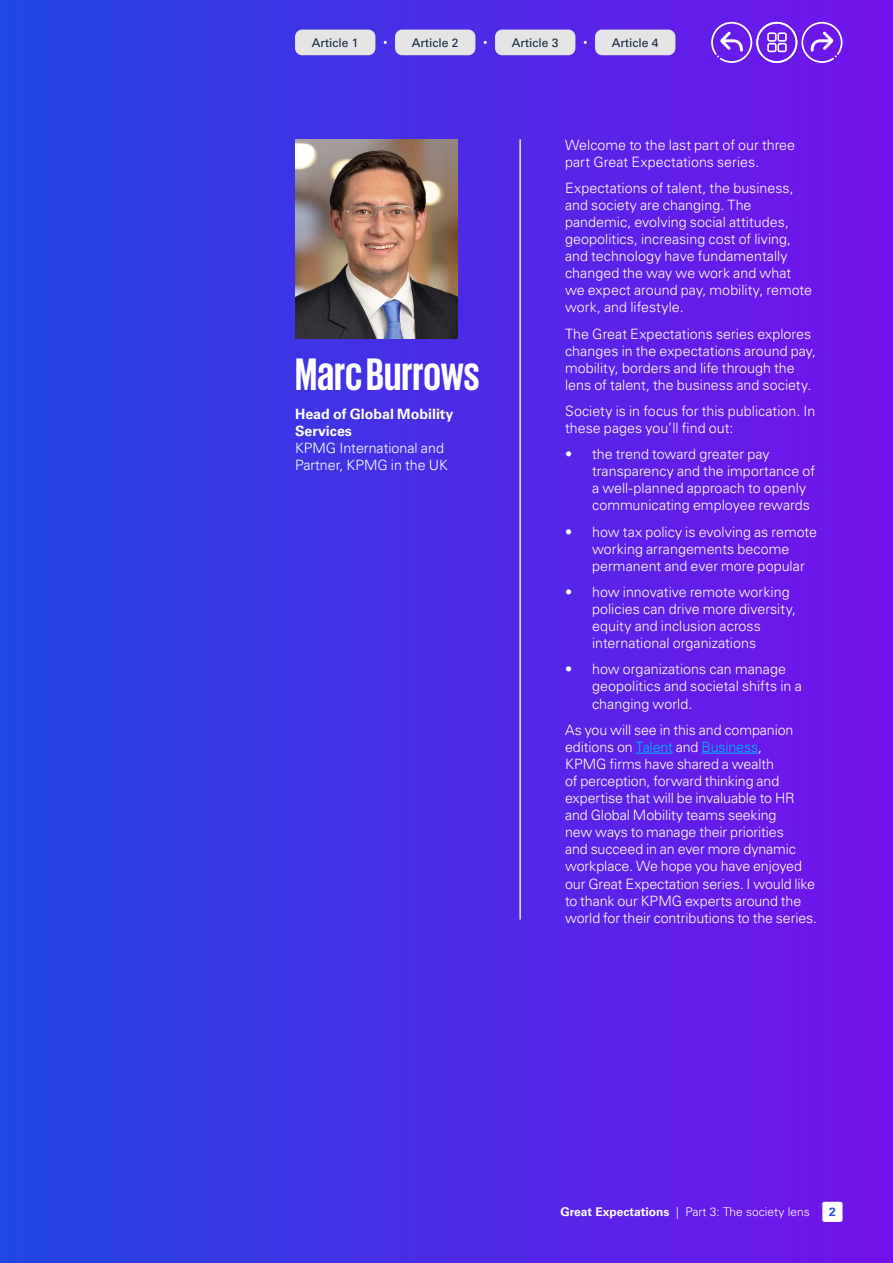
<style>
.page{position:relative;width:893px;height:1263px;background:#fff}
.page>*{position:absolute;margin:0;border:0;box-sizing:border-box;transform-origin:0 0}
.t1{font:700 46.5px "KPMG";color:#fff}
.t2{font:300 14.25px/17.1px "Univers LT Std";color:#fff}
.t3{font:700 14.25px/17.1px "Univers LT Std";color:#fff}
.t4{font:300 12px "Univers LT Std";color:#fff}
.t5{font:12px "Univers LT Std";color:#0c233c}
.t6{font:700 12px "Univers LT Std";color:#1e49e2}
.s1{color:#00b8f5}
.s2{font-weight:700}
</style>
<div class="page">
<div style="left:0;top:0;width:893px;height:1263px;background:linear-gradient(to right,#2147e2,#7412ea)"></div>
<hr style="left:636px;top:753px;width:37px;height:1px;background:#00b8f5">
<hr style="left:701px;top:753px;width:57px;height:1px;background:#00b8f5">
<hr style="left:519px;top:139px;width:2px;height:780px;background:#e5e5e5">
<div style="left:822px;top:1202px;width:20px;height:20px;background:#fff;border-radius:2px"></div>
<div style="left:296px;top:30px;width:79px;height:24px;background:#e5e5e5;border-radius:6px"></div>
<div style="left:295px;top:30px;width:80px;height:25px;border:2px solid #e5e5e5;border-radius:6px"></div>
<div style="left:396px;top:30px;width:79px;height:24px;background:#e5e5e5;border-radius:6px"></div>
<div style="left:395px;top:30px;width:80px;height:25px;border:2px solid #e5e5e5;border-radius:6px"></div>
<div style="left:496px;top:30px;width:79px;height:24px;background:#e5e5e5;border-radius:6px"></div>
<div style="left:495px;top:30px;width:80px;height:25px;border:2px solid #e5e5e5;border-radius:6px"></div>
<div style="left:596px;top:30px;width:79px;height:24px;background:#e5e5e5;border-radius:6px"></div>
<div style="left:595px;top:30px;width:80px;height:25px;border:2px solid #e5e5e5;border-radius:6px"></div>
<svg style="left:711px;top:22px;width:131px;height:41px;background:#8849ed"></svg>
<img style="left:295px;top:139px;width:162px;height:199px">
<p class="t5" style="left:312px;top:35px;width:48px">Article 1</p>
<p class="t5" style="left:412px;top:35px;width:48px">Article 2</p>
<p class="t5" style="left:512px;top:35px;width:48px">Article 3</p>
<p class="t5" style="left:612px;top:35px;width:48px">Article 4</p>
<h1 class="t1" style="left:295px;top:350px;width:186px">Marc Burrows</h1>
<p class="t3" style="left:295px;top:405px;width:160px">Head of Global Mobility<br>Services</p>
<p class="t2" style="left:295px;top:440px;width:154px">KPMG International and<br>Partner, KPMG in the UK</p>
<p class="t2" style="left:565px;top:136px;width:232px">Welcome to the last part of our three part Great Expectations series.</p>
<p class="t2" style="left:565px;top:179px;width:248px">Expectations of talent, the business, and society are changing. The pandemic, evolving social attitudes, geopolitics, increasing cost of living, and technology have fundamentally changed the way we work and what we expect around pay, mobility, remote work, and lifestyle.</p>
<p class="t2" style="left:565px;top:325px;width:253px">The Great Expectations series explores changes in the expectations around pay, mobility, borders and life through the lens of talent, the business and society.</p>
<p class="t2" style="left:565px;top:402px;width:252px">Society is in focus for this publication. In these pages you’ll find out:</p>
<p class="t2" style="left:592px;top:446px;width:224px;text-indent:-27px">• the trend toward greater pay transparency and the importance of a well-planned approach to openly communicating employee rewards</p>
<p class="t2" style="left:592px;top:523px;width:227px;text-indent:-27px">• how tax policy is evolving as remote working arrangements become permanent and ever more popular</p>
<p class="t2" style="left:592px;top:583px;width:205px;text-indent:-27px">• how innovative remote working policies can drive more diversity, equity and inclusion across international organizations</p>
<p class="t2" style="left:592px;top:661px;width:211px;text-indent:-27px">• how organizations can manage geopolitics and societal shifts in a changing world.</p>
<p class="t2" style="left:565px;top:721px;width:254px">As you will see in this and companion editions on <span class="s1">Talent</span> and <span class="s1">Business</span>,<br>KPMG firms have shared a wealth<br>of perception, forward thinking and expertise that will be invaluable to HR and Global Mobility teams seeking<br>new ways to manage their priorities<br>and succeed in an ever more dynamic workplace. We hope you have enjoyed our Great Expectation series. I would like to thank our KPMG experts around the world for their contributions to the series.</p>
<p class="t4" style="left:560px;top:1205px;width:251px"><span class="s2">Great Expectations</span> | Part 3: The society lens</p>
<p class="t6" style="left:829px;top:1205px;width:8px">2</p>
</div>
